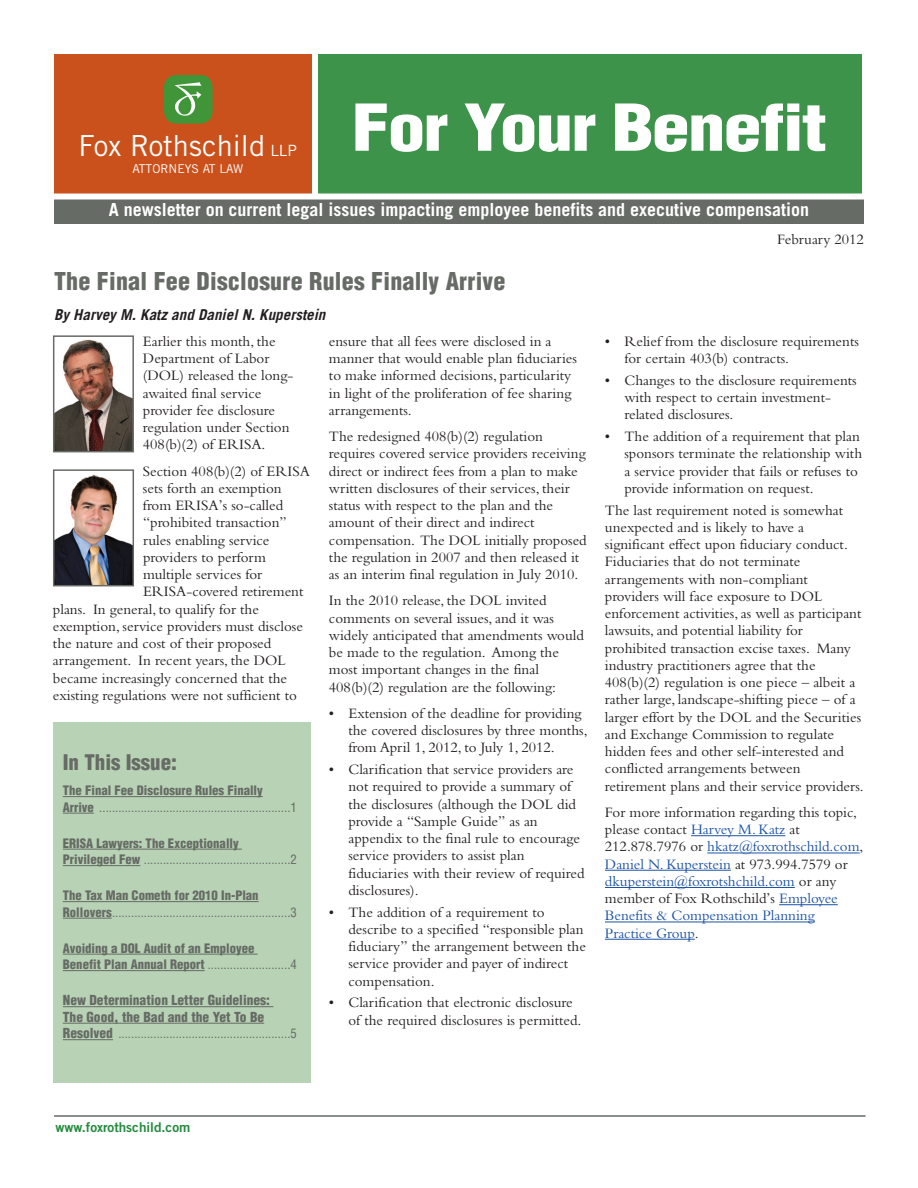
<style>
.page{position:relative;width:918px;height:1188px;background:#fff}
.page>*{position:absolute;margin:0;border:0;box-sizing:border-box;transform-origin:0 0}
.t1{font:900 condensed 63px "Helvetica";letter-spacing:-.025em;color:#fff;scale:1.2 1}
.t2{font:29.1px "Trade Gothic";color:#fff}
.t3{font:900 condensed 24px "Helvetica";letter-spacing:.01em;color:#666b65}
.t4{font:900 condensed 21px "Helvetica";color:#666b65}
.t5{font:700 18px "Trade Gothic";color:#fff}
.t6{font:15px/17.2px "Bembo";color:#231f20}
.t7{font:15px/17.2px "Bembo";color:#1c52a4}
.t8{font:italic 700 15px "Trade Gothic";letter-spacing:.005em;color:#231f20}
.t9{font:900 condensed 13.5px/16.5px "Helvetica";color:#666b65}
.t10{font:13.5px "Trade Gothic Bold Two";color:#238b3c}
.t11{font:condensed 12.75px/16.5px "Helvetica";color:#666b65}
.t12{font:900 condensed 12.75px/16.5px "Helvetica";color:#666b65}
.t13{font:12.15px "Trade Gothic";color:#fff}
.s1{font-size:15.6px}
.s2{font-weight:900}
.s3{font-weight:400}
.s4{font-weight:900;font-size:13.5px}
.s5{color:#231f20}
</style>
<div class="page">
<hr style="left:691px;top:835px;width:94px;height:1px;background:#1c52a4">
<hr style="left:707px;top:853px;width:153px;height:1px;background:#1c52a4">
<hr style="left:605px;top:870px;width:126px;height:1px;background:#1c52a4">
<hr style="left:605px;top:887px;width:190px;height:1px;background:#1c52a4">
<hr style="left:779px;top:904px;width:59px;height:1px;background:#1c52a4">
<hr style="left:605px;top:922px;width:210px;height:1px;background:#1c52a4">
<hr style="left:605px;top:939px;width:90px;height:1px;background:#1c52a4">
<img style="left:56px;top:339px;width:75px;height:110px">
<div style="left:53px;top:335px;width:81px;height:117px;border:2px solid #666b65"></div>
<div style="left:53px;top:722px;width:257px;height:361px;background:#b8d2b5"></div>
<hr style="left:63px;top:796px;width:200px;height:1px;background:#666b65">
<hr style="left:63px;top:813px;width:31px;height:1px;background:#666b65">
<hr style="left:63px;top:849px;width:179px;height:1px;background:#666b65">
<hr style="left:63px;top:865px;width:77px;height:1px;background:#666b65">
<hr style="left:63px;top:901px;width:196px;height:1px;background:#666b65">
<hr style="left:63px;top:918px;width:49px;height:1px;background:#666b65">
<hr style="left:63px;top:954px;width:195px;height:1px;background:#666b65">
<hr style="left:63px;top:970px;width:142px;height:1px;background:#666b65">
<hr style="left:63px;top:1006px;width:210px;height:1px;background:#666b65">
<hr style="left:63px;top:1023px;width:201px;height:1px;background:#666b65">
<hr style="left:63px;top:1039px;width:50px;height:1px;background:#666b65">
<img style="left:56px;top:474px;width:75px;height:109px">
<div style="left:53px;top:469px;width:81px;height:117px;border:2px solid #666b65"></div>
<hr style="left:54px;top:1115px;width:812px;height:2px;background:#666b65">
<div style="left:54px;top:197px;width:810px;height:27px;background:#666b65"></div>
<div style="left:310px;top:54px;width:552px;height:143px;background:#3c9349"></div>
<div style="left:54px;top:54px;width:258px;height:144px;background:#cb511c"></div>
<div style="left:164px;top:75px;width:49px;height:49px;background:#3f9537;border-radius:12px"></div>
<svg style="left:174px;top:82px;width:28px;height:34px"></svg>
<div style="left:312px;top:54px;width:6px;height:144px;background:#fff"></div>
<div style="left:46px;top:194px;width:828px;height:6px;background:#fff"></div>
<h1 class="t1" style="left:352px;top:104px;width:398px">For Your Benefit</h1>
<h2 class="t2" style="left:79px;top:135px;width:220px">Fox Rothschild <span class="s1">LLP</span></h2>
<p class="t13" style="left:133px;top:165px;width:112px">ATTORNEYS AT LAW</p>
<p class="t5" style="left:109px;top:203px;width:702px">A newsletter on current legal issues impacting employee benefits and executive compensation</p>
<h3 class="t3" style="left:54px;top:272px;width:453px">The Final Fee Disclosure Rules Finally Arrive</h3>
<p class="t8" style="left:54px;top:309px;width:273px">By Harvey M. Katz and Daniel N. Kuperstein</p>
<p class="t6" style="left:143px;top:334px;width:152px">Earlier this month, the<br>Department of Labor (DOL) released the long&shy;awaited final service provider fee disclosure regulation under Section<br>408(b)(2) of ERISA.</p>
<p class="t6" style="left:143px;top:464px;width:168px">Section 408(b)(2) of ERISA</p>
<p class="t6" style="left:143px;top:481px;width:140px">sets forth an exemption</p>
<p class="t6" style="left:143px;top:498px;width:142px">from ERISA’s so-called</p>
<p class="t6" style="left:143px;top:516px;width:145px">“prohibited transaction”</p>
<p class="t6" style="left:143px;top:533px;width:128px">rules enabling service</p>
<p class="t6" style="left:143px;top:550px;width:125px">providers to perform</p>
<p class="t6" style="left:143px;top:567px;width:121px">multiple services for</p>
<p class="t6" style="left:143px;top:585px;width:162px">ERISA-covered retirement</p>
<p class="t6" style="left:53px;top:602px;width:207px">plans. In general, to qualify for the</p>
<p class="t6" style="left:53px;top:619px;width:252px">exemption, service providers must disclose</p>
<p class="t6" style="left:53px;top:636px;width:220px">the nature and cost of their proposed</p>
<p class="t6" style="left:53px;top:654px;width:234px">arrangement. In recent years, the DOL</p>
<p class="t6" style="left:53px;top:671px;width:236px">became increasingly concerned that the</p>
<p class="t6" style="left:53px;top:688px;width:246px">existing regulations were not sufficient to</p>
<h3 class="t4" style="left:63px;top:754px;width:116px">In This Issue:</h3>
<p class="t11" style="left:63px;top:783px;width:236px"><span class="s2">The Final Fee Disclosure Rules Finally<br>Arrive</span> ............................................................1</p>
<p class="t11" style="left:63px;top:836px;width:236px"><span class="s2">ERISA Lawyers: The Exceptionally<br>Privileged Few</span> ..............................................2</p>
<p class="t11" style="left:63px;top:888px;width:236px"><span class="s2">The Tax Man Cometh for 2010 In-Plan<br>Rollovers</span>........................................................3</p>
<p class="t12" style="left:63px;top:941px;width:236px">Avoiding a DOL Audit of an Employee<br>Benefit Plan Annual Report <span class="s3">..........................4</span></p>
<p class="t9" style="left:63px;top:993px;width:209px">New Determination Letter Guidelines:<br>The Good, the Bad and the Yet To Be</p>
<p class="t11" style="left:63px;top:1026px;width:236px"><span class="s4">Resolved</span> ......................................................5</p>
<p class="t6" style="left:329px;top:334px;width:250px">ensure that all fees were disclosed in a manner that would enable plan fiduciaries to make informed decisions, particularity in light of the proliferation of fee sharing arrangements.</p>
<p class="t6" style="left:329px;top:429px;width:259px">The redesigned 408(b)(2) regulation requires covered service providers receiving direct or indirect fees from a plan to make written disclosures of their services, their status with respect to the plan and the amount of their direct and indirect compensation. The DOL initially proposed the regulation in 2007 and then released it as an interim final regulation in July 2010.</p>
<p class="t6" style="left:329px;top:594px;width:256px">In the 2010 release, the DOL invited comments on several issues, and it was widely anticipated that amendments would be made to the regulation. Among the most important changes in the final 408(b)(2) regulation are the following:</p>
<p class="t6" style="left:348px;top:706px;width:241px;text-indent:-19px">• Extension of the deadline for providing the covered disclosures by three months, from April 1, 2012, to July 1, 2012.</p>
<p class="t6" style="left:348px;top:762px;width:238px;text-indent:-19px">• Clarification that service providers are not required to provide a summary of the disclosures (although the DOL did provide a “Sample Guide” as an appendix to the final rule to encourage service providers to assist plan fiduciaries with their review of required disclosures).</p>
<p class="t6" style="left:348px;top:905px;width:239px;text-indent:-19px">• The addition of a requirement to describe to a specified “responsible plan fiduciary” the arrangement between the service provider and payer of indirect compensation.</p>
<p class="t6" style="left:348px;top:996px;width:235px;text-indent:-19px">• Clarification that electronic disclosure of the required disclosures is permitted.</p>
<p class="t6" style="left:777px;top:232px;width:88px">February 2012</p>
<p class="t6" style="left:624px;top:334px;width:236px;text-indent:-20px">• Relief from the disclosure requirements for certain 403(b) contracts.</p>
<p class="t6" style="left:624px;top:373px;width:234px;text-indent:-19px">• Changes to the disclosure requirements with respect to certain investment&shy;related disclosures.</p>
<p class="t6" style="left:624px;top:429px;width:239px;text-indent:-19px">• The addition of a requirement that plan sponsors terminate the relationship with a service provider that fails or refuses to provide information on request.</p>
<p class="t6" style="left:605px;top:503px;width:260px">The last requirement noted is somewhat unexpected and is likely to have a significant effect upon fiduciary conduct.<br>Fiduciaries that do not terminate arrangements with non-compliant providers will face exposure to DOL enforcement activities, as well as participant lawsuits, and potential liability for prohibited transaction excise taxes. Many industry practitioners agree that the 408(b)(2) regulation is one piece – albeit a rather large, landscape-shifting piece – of a larger effort by the DOL and the Securities and Exchange Commission to regulate hidden fees and other self-interested and conflicted arrangements between retirement plans and their service providers.</p>
<p class="t7" style="left:605px;top:805px;width:260px"><span class="s5">For more information regarding this topic, please contact</span> Harvey M. Katz <span class="s5">at 212.878.7976 or</span> hkatz@foxrothschild.com<span class="s5">, </span>Daniel N. Kuperstein <span class="s5">at 973.994.7579 or </span>dkuperstein@foxrotshchild.com <span class="s5">or any member of Fox Rothschild’s</span> Employee Benefits &amp; Compensation Planning Practice Group<span class="s5">.</span></p>
<p class="t10" style="left:56px;top:1122px;width:136px">www.foxrothschild.com</p>
</div>
